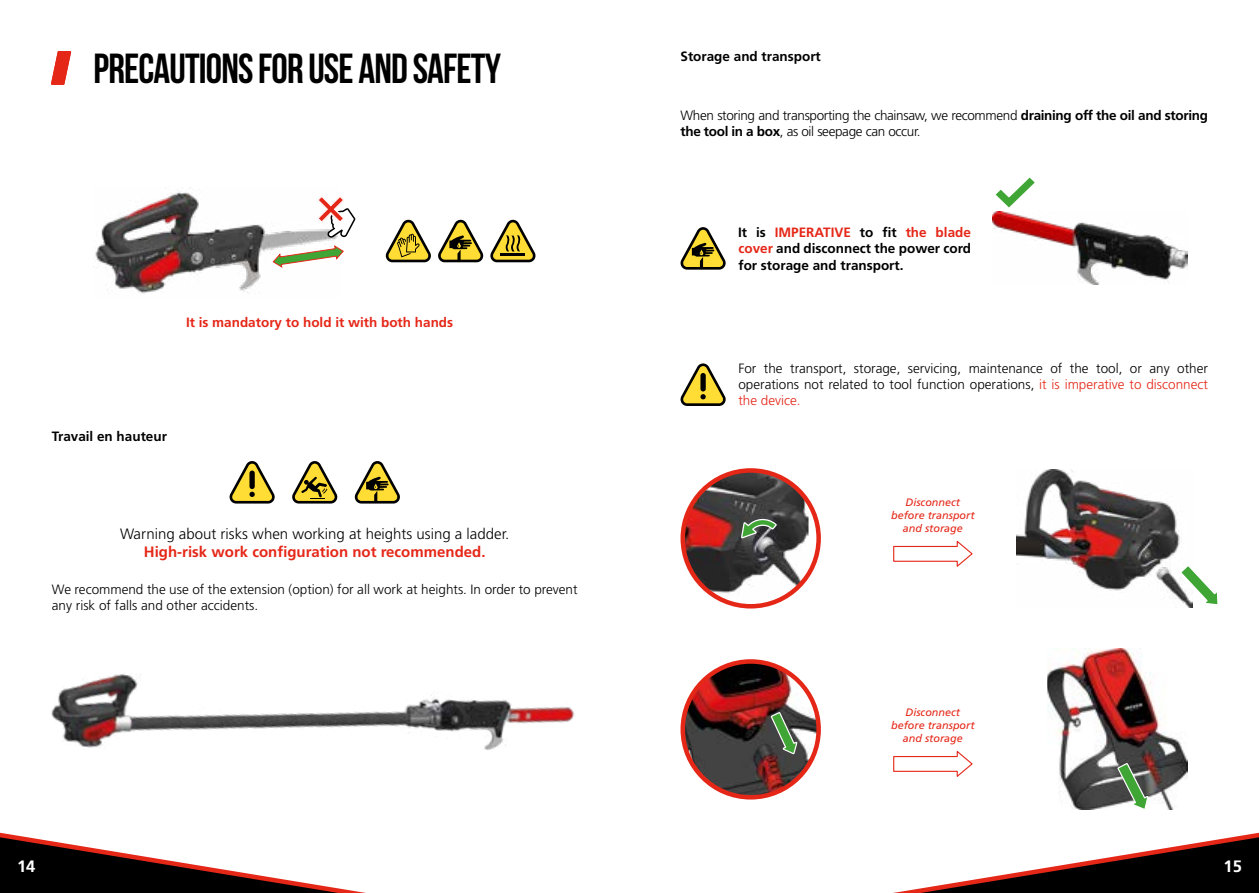
<style>
.page{position:relative;width:1259px;height:893px;background:#fff}
.page>*{position:absolute;margin:0;border:0;box-sizing:border-box;transform-origin:0 0}
.t1{font:700 42px "Bebas Neue";letter-spacing:-.02em;color:#000}
.t2{font:700 16.5px "Frutiger Pro";color:#fff}
.t3{font:300 15px "Frutiger Pro";color:#000}
.t4{font:700 15px "Frutiger Pro";color:#e52718}
.t5{font:300 13.5px/16.2px "Frutiger Pro";color:#000}
.t6{font:700 13.5px/16.5px "Frutiger Pro";color:#000;text-align:justify}
.t7{font:300 13.5px/16.2px "Frutiger Pro";letter-spacing:-.025em;color:#000}
.t8{font:700 13.5px "Frutiger Pro";color:#e52718}
.t9{font:italic 10.8px/12.9px "Frutiger Pro";color:#e52718;text-align:center}
.s1{font-weight:700}
.s2{color:#e52718}
</style>
<div class="page">
<svg style="left:893px;top:832px;width:366px;height:61px"></svg>
<svg style="left:0;top:832px;width:366px;height:61px"></svg>
<img style="left:51px;top:674px;width:524px;height:76px">
<svg style="left:229px;top:461px;width:46px;height:43px"></svg>
<div style="left:249px;top:471px;width:6px;height:18px;background:#000;border-radius:3px"></div>
<svg style="left:354px;top:461px;width:46px;height:43px"></svg>
<svg style="left:292px;top:461px;width:46px;height:43px"></svg>
<svg style="left:51px;top:51px;width:20px;height:34px"></svg>
<img style="left:95px;top:188px;width:242px;height:106px">
<svg style="left:385px;top:220px;width:46px;height:42px"></svg>
<svg style="left:438px;top:220px;width:45px;height:42px"></svg>
<svg style="left:490px;top:220px;width:46px;height:42px"></svg>
<svg style="left:272px;top:245px;width:72px;height:24px"></svg>
<svg style="left:316px;top:195px;width:39px;height:43px"></svg>
<img style="left:992px;top:211px;width:195px;height:74px">
<svg style="left:995px;top:177px;width:40px;height:31px"></svg>
<img style="left:685px;top:470px;width:123px;height:131px">
<div style="left:680px;top:468px;width:141px;height:140px;border:4px solid #e52718;border-radius:50%"></div>
<svg style="left:740px;top:509px;width:37px;height:30px"></svg>
<img style="left:1016px;top:469px;width:176px;height:138px">
<svg style="left:1179px;top:539px;width:39px;height:67px"></svg>
<img style="left:1047px;top:649px;width:140px;height:161px">
<svg style="left:1116px;top:762px;width:33px;height:48px;background:#718b6d"></svg>
<img style="left:683px;top:661px;width:135px;height:136px;border-radius:68px">
<div style="left:680px;top:659px;width:141px;height:140px;border:4px solid #e52718;border-radius:50%"></div>
<svg style="left:770px;top:711px;width:28px;height:44px"></svg>
<svg style="left:680px;top:227px;width:46px;height:43px"></svg>
<svg style="left:680px;top:363px;width:46px;height:43px"></svg>
<div style="left:700px;top:373px;width:6px;height:18px;background:#000;border-radius:3px"></div>
<svg style="left:893px;top:540px;width:80px;height:27px"></svg>
<svg style="left:893px;top:751px;width:80px;height:26px"></svg>
<h1 class="t1" style="left:94px;top:45px;width:409px">PRECAUTIONS FOR USE AND SAFETY</h1>
<p class="t8" style="left:186px;top:314px;width:269px">It is mandatory to hold it with both hands</p>
<p class="t6" style="left:52px;top:428px;width:117px">Travail en hauteur</p>
<p class="t3" style="left:120px;top:525px;width:391px">Warning about risks when working at heights using a ladder.</p>
<p class="t4" style="left:144px;top:543px;width:343px">High-risk work configuration not recommended.</p>
<p class="t5" style="left:52px;top:581px;width:527px">We recommend the use of the extension (option) for all work at heights. In order to prevent any risk of falls and other accidents.</p>
<p class="t6" style="left:680px;top:48px;width:142px">Storage and transport</p>
<p class="t7" style="left:680px;top:107px;width:529px">When storing and transporting the chainsaw, we recommend <span class="s1">draining off the oil and storing the tool in a box</span>, as oil seepage can occur.</p>
<p class="t6" style="left:738px;top:224px;width:234px">It is <span class="s2">IMPERATIVE</span> to fit <span class="s2">the blade cover</span> and disconnect the power cord for storage and transport.</p>
<p class="t5" style="left:738px;top:360px;width:471px;text-align:justify">For the transport, storage, servicing, maintenance of the tool, or any other operations not related to tool function operations, <span class="s2">it is imperative to disconnect the device.</span></p>
<p class="t9" style="left:891px;top:496px;width:85px">Disconnect before transport and storage</p>
<p class="t9" style="left:891px;top:706px;width:85px">Disconnect before transport and storage</p>
<p class="t2" style="left:17px;top:856px;width:20px">14</p>
<p class="t2" style="left:1223px;top:856px;width:20px">15</p>
</div>
